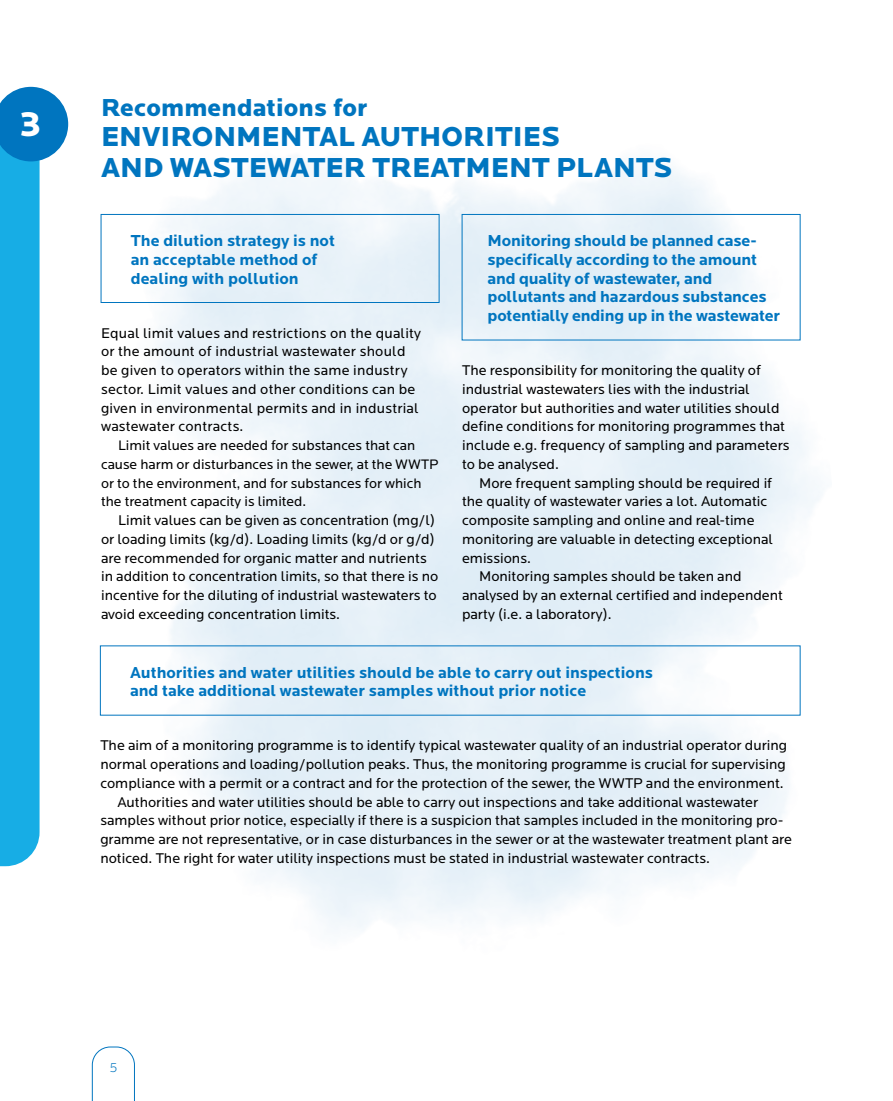
<style>
.page{position:relative;width:893px;height:1101px;background:#fff}
.page>*{position:absolute;margin:0;border:0;box-sizing:border-box;transform-origin:0 0}
.t1{font:900 36px "Locator";color:#fff}
.t2{font:900 28.5px/30px "Locator";color:#0075bf}
.t3{font:900 25.5px "Locator";letter-spacing:.005em;color:#0075bf}
.t4{font:700 16.5px/18.8px "Locator";letter-spacing:-.005em;color:#0075bf}
.t5{font:14.7px/18.8px "Locator";color:#000}
.t6{font:14.25px/18.8px "Locator";color:#000}
.t7{font:300 13.5px "Locator";color:#0075bf}
</style>
<div class="page">
<img style="left:0;top:86px;width:820px;height:1015px">
<div style="left:101px;top:214px;width:338px;height:89px;border:1px solid #0075bf"></div>
<div style="left:462px;top:214px;width:338px;height:126px;border:1px solid #0075bf"></div>
<svg style="left:0;top:87px;width:68px;height:779px"></svg>
<svg style="left:92px;top:1046px;width:43px;height:55px"></svg>
<h1 class="t1" style="left:20px;top:103px;width:23px">3</h1>
<h3 class="t3" style="left:101px;top:93px;width:268px">Recommendations for</h3>
<h2 class="t2" style="left:101px;top:122px;width:573px">ENVIRONMENTAL AUTHORITIES<br>AND WASTEWATER TREATMENT PLANTS</h2>
<p class="t4" style="left:131px;top:232px;width:206px">The dilution strategy is not an acceptable method of dealing with pollution</p>
<p class="t5" style="left:101px;top:324px;width:322px">Equal limit values and restrictions on the quality or the amount of industrial wastewater should be given to operators within the same industry sector. Limit values and other conditions can be given in environmental permits and in industrial wastewater contracts.</p>
<p class="t6" style="left:101px;top:436px;width:339px;text-indent:17px">Limit values are needed for substances that can cause harm or disturbances in the sewer, at the WWTP or to the environment, and for substances for which the treatment capacity is limited.</p>
<p class="t5" style="left:101px;top:511px;width:339px;text-indent:17px">Limit values can be given as concentration (mg/l) or loading limits (kg/d). Loading limits (kg/d or g/d) are recommended for organic matter and nutrients in addition to concentration limits, so that there is no incentive for the diluting of industrial wastewaters to avoid exceeding concentration limits.</p>
<p class="t4" style="left:488px;top:232px;width:294px">Monitoring should be planned case&shy;specifically according to the amount and quality of wastewater, and pollutants and hazardous substances potentially ending up in the wastewater</p>
<p class="t5" style="left:462px;top:361px;width:329px">The responsibility for monitoring the quality of industrial wastewaters lies with the industrial operator but authorities and water utilities should define conditions for monitoring programmes that include e.g. frequency of sampling and parameters to be analysed.</p>
<p class="t5" style="left:479px;top:474px;width:295px">More frequent sampling should be required if</p>
<p class="t5" style="left:462px;top:492px;width:307px">the quality of wastewater varies a lot. Automatic</p>
<p class="t5" style="left:462px;top:511px;width:294px">composite sampling and online and real-time</p>
<p class="t5" style="left:462px;top:530px;width:313px">monitoring are valuable in detecting exceptional</p>
<p class="t5" style="left:462px;top:549px;width:70px">emissions.</p>
<p class="t5" style="left:479px;top:567px;width:264px">Monitoring samples should be taken and</p>
<p class="t5" style="left:462px;top:586px;width:322px">analysed by an external certified and independent</p>
<p class="t5" style="left:462px;top:605px;width:151px">party (i.e. a laboratory).</p>
<p class="t4" style="left:130px;top:663px;width:524px">Authorities and water utilities should be able to carry out inspections and take additional wastewater samples without prior notice</p>
<p class="t5" style="left:100px;top:736px;width:688px">The aim of a monitoring programme is to identify typical wastewater quality of an industrial operator during</p>
<p class="t5" style="left:100px;top:755px;width:687px">normal operations and loading/pollution peaks. Thus, the monitoring programme is crucial for supervising</p>
<p class="t5" style="left:100px;top:774px;width:685px">compliance with a permit or a contract and for the protection of the sewer, the WWTP and the environment.</p>
<p class="t5" style="left:117px;top:792px;width:642px">Authorities and water utilities should be able to carry out inspections and take additional wastewater</p>
<p class="t5" style="left:100px;top:811px;width:684px">samples without prior notice, especially if there is a suspicion that samples included in the monitoring pro-</p>
<p class="t5" style="left:100px;top:830px;width:693px">gramme are not representative, or in case disturbances in the sewer or at the wastewater treatment plant are</p>
<p class="t5" style="left:100px;top:849px;width:611px">noticed. The right for water utility inspections must be stated in industrial wastewater contracts.</p>
<p class="t7" style="left:109px;top:1060px;width:10px">5</p>
</div>
